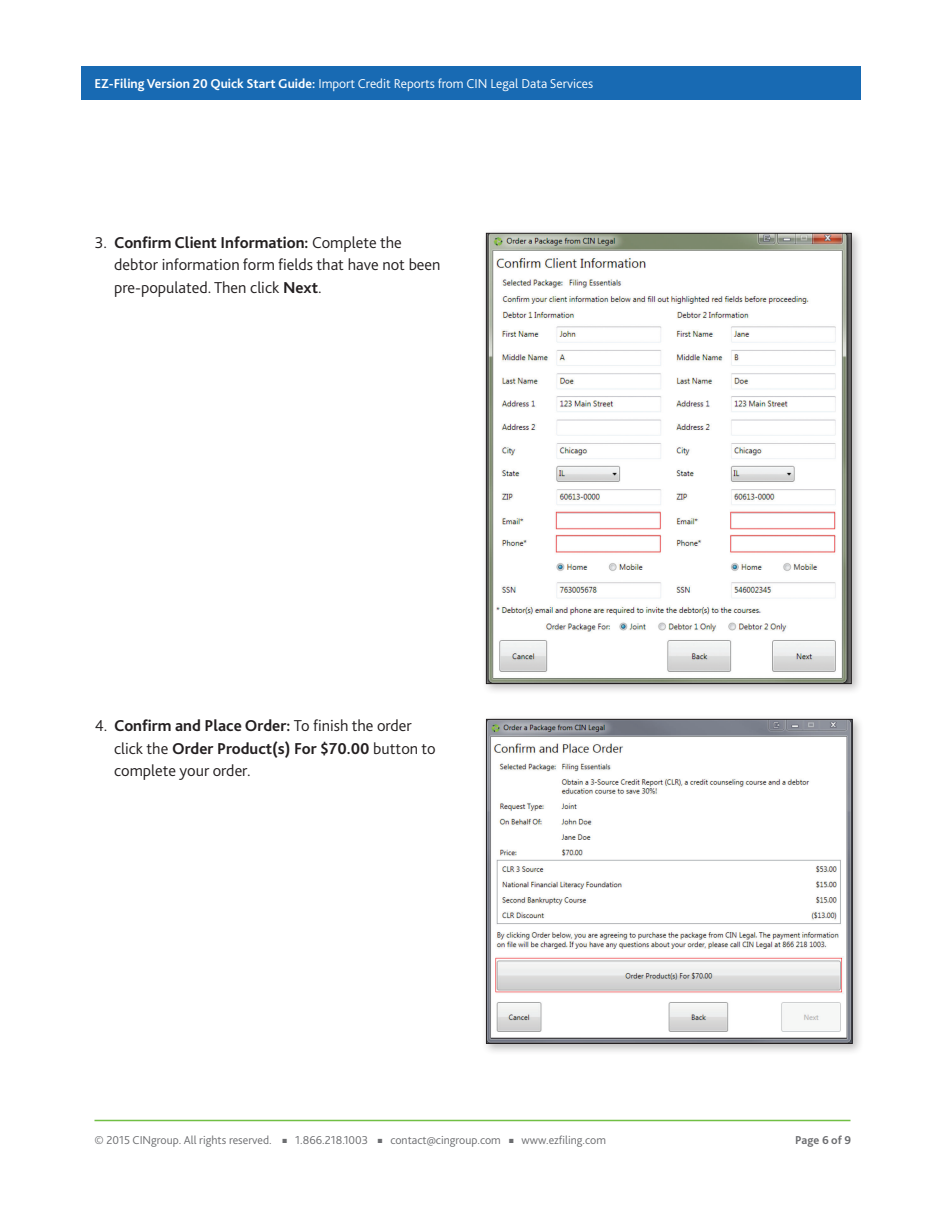
<style>
.page{position:relative;width:945px;height:1215px;background:#fff}
.page>*{position:absolute;margin:0;border:0;box-sizing:border-box;transform-origin:0 0}
.t1{font:300 16.5px/22.5px "Bliss 2";color:#231f20}
.t2{font:300 13.5px "Bliss 2";color:#fff}
.t3{font:300 12px "Bliss 2";color:#6c6d70}
.t4{font:700 12px "Bliss 2";color:#6c6d70}
.s1{font-weight:700}
</style>
<div class="page">
<hr style="left:94px;top:1120px;width:756px;height:1px;background:#71bf44">
<div style="left:82px;top:66px;width:779px;height:33px;background:#186ab3"></div>
<div style="left:481px;top:714px;width:383px;height:341px;background:#231f20;opacity:.3"></div>
<img style="left:488px;top:721px;width:363px;height:321px">
<div style="left:486px;top:719px;width:367px;height:325px;border:1px solid #231f20"></div>
<div style="left:481px;top:228px;width:382px;height:468px;background:#231f20;opacity:.3"></div>
<img style="left:488px;top:235px;width:362px;height:447px">
<p class="t2" style="left:94px;top:75px;width:500px"><span class="s1">EZ-Filing Version 20 Quick Start Guide:</span> Import Credit Reports from CIN Legal Data Services</p>
<p class="t1" style="left:114px;top:230px;width:328px;text-indent:-20px">3. <span class="s1">Confirm Client Information:</span> Complete the debtor information form fields that have not been pre-populated. Then click <span class="s1">Next</span>.</p>
<p class="t1" style="left:114px;top:714px;width:323px;text-indent:-20px">4. <span class="s1">Confirm and Place Order:</span> To finish the order click the <span class="s1">Order Product(s) For $70.00</span> button to complete your order.</p>
<p class="t3" style="left:94px;top:1133px;width:513px">© 2015 CINgroup. All rights reserved. ■ 1.866.218.1003 ■ contact@cingroup.com ■ www.ezfiling.com</p>
<p class="t4" style="left:795px;top:1133px;width:57px">Page 6 of 9</p>
</div>
